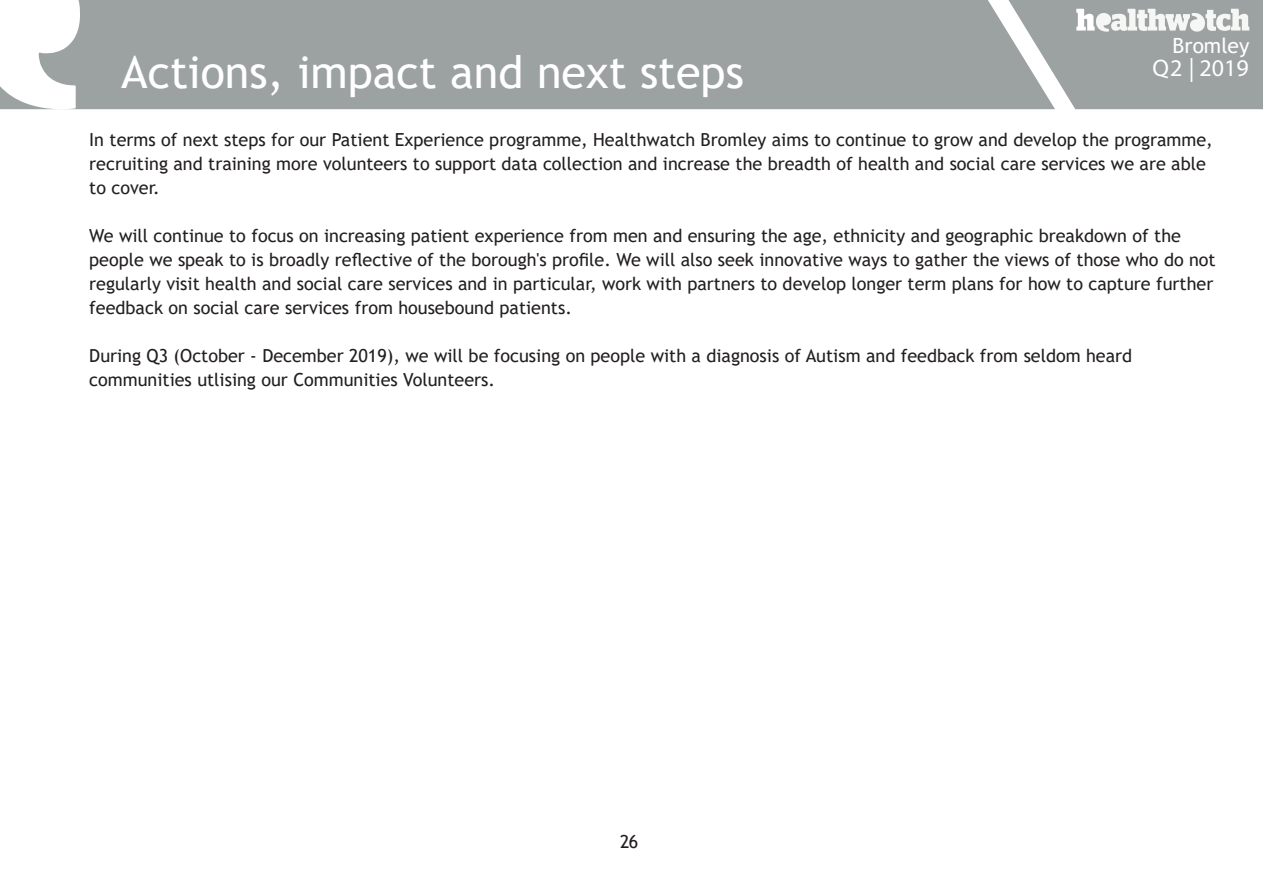
<style>
.page{position:relative;width:1263px;height:893px;background:#fff}
.page>*{position:absolute;margin:0;border:0;box-sizing:border-box;transform-origin:0 0}
.t1{font:45px "Trebuchet MS";color:#fff}
.t2{font:24px "Myriad Pro";color:#fff}
.t3{font:21px "Trebuchet MS";color:#fff}
.t4{font:18px/24px "Trebuchet MS";color:#231f20}
</style>
<div class="page">
<svg style="left:0;top:0;width:1055px;height:110px;background:#a3a7a8"></svg>
<svg style="left:1008px;top:0;width:255px;height:109px"></svg>
<div style="left:1155px;top:57px;width:99px;height:44px;background:#9ca1a2"></div>
<div style="left:1152px;top:58px;width:99px;height:44px;background:#9ca1a2"></div>
<div style="left:1092px;top:38px;width:157px;height:19px;background:#9ca1a2"></div>
<p class="t3" style="left:1172px;top:33px;width:78px">Bromley</p>
<h1 class="t1" style="left:121px;top:43px;width:624px">Actions, impact and next steps</h1>
<h2 class="t2" style="left:1170px;top:53px;width:14px">2</h2>
<h2 class="t2" style="left:1155px;top:53px;width:95px">Q1 ||2019</h2>
<h2 class="t2" style="left:1161px;top:52px;width:92px">Q4 2017</h2>
<p class="t4" style="left:89px;top:128px;width:1125px">In terms of next steps for our Patient Experience programme, Healthwatch Bromley aims to continue to grow and develop the programme, recruiting and training more volunteers to support data collection and increase the breadth of health and social care services we are able to cover.</p>
<p class="t4" style="left:89px;top:224px;width:1128px">We will continue to focus on increasing patient experience from men and ensuring the age, ethnicity and geographic breakdown of the people we speak to is broadly reflective of the borough's profile. We will also seek innovative ways to gather the views of those who do not regularly visit health and social care services and in particular, work with partners to develop longer term plans for how to capture further feedback on social care services from housebound patients.</p>
<p class="t4" style="left:89px;top:344px;width:1044px">During Q3 (October - December 2019), we will be focusing on people with a diagnosis of Autism and feedback from seldom heard communities utlising our Communities Volunteers.</p>
<p class="t4" style="left:620px;top:830px;width:20px">26</p>
</div>
